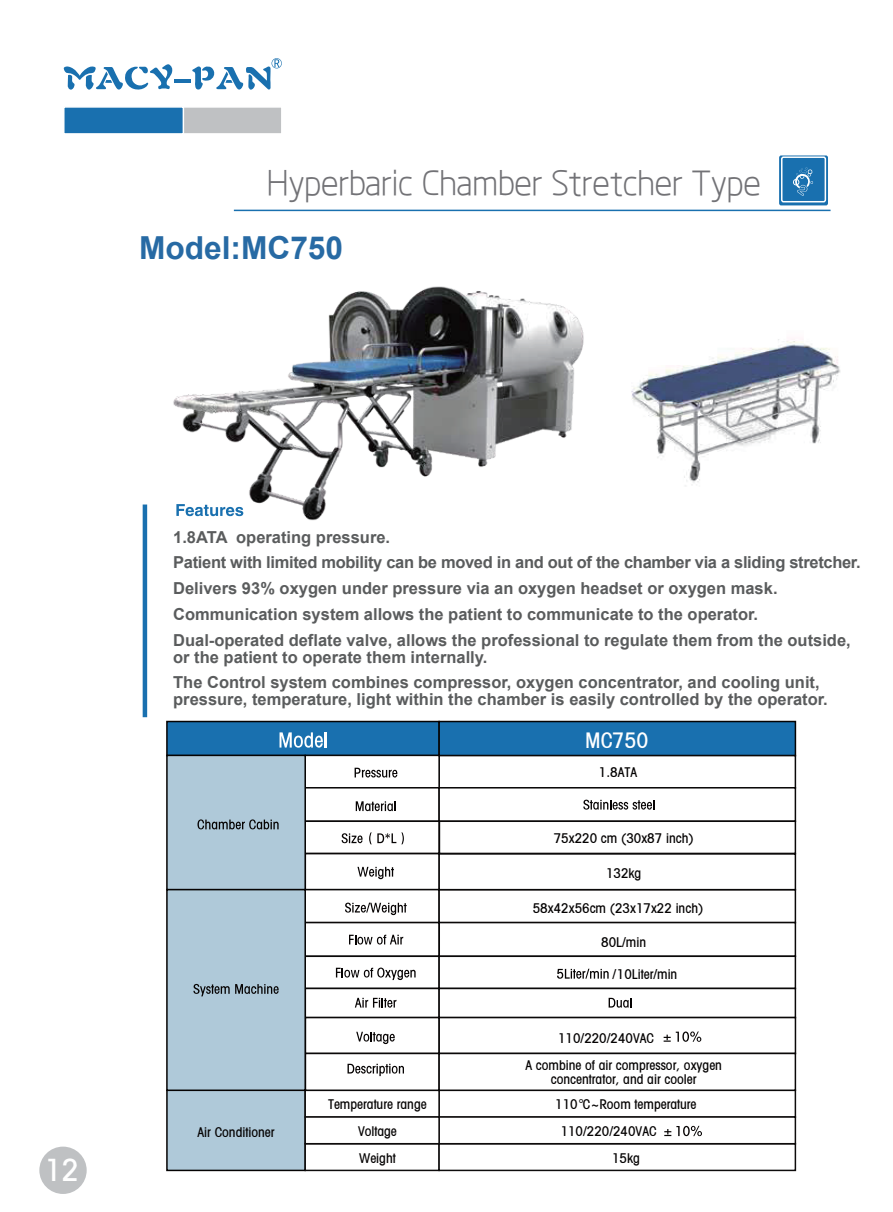
<style>
.page{position:relative;width:893px;height:1212px;background:#fff}
.page>*{position:absolute;margin:0;border:0;box-sizing:border-box;transform-origin:0 0}
.t1{font:300 36px "RTWS Yue Go Trial";letter-spacing:-.02em;color:#727276}
.t2{font:700 31.65px "Arial";color:#276aa4}
.t3{font:30.75px "J Mei Hei";color:#fff}
.t4{font:21.45px "J Mei Hei";color:#fff}
.t5{font:700 16.5px/25.8px "Arial";color:#5a5c5d}
.t6{font:13.5px/27px "J Mei Hei";color:#050303}
</style>
<div class="page">
<div style="left:166px;top:1089px;width:140px;height:82px;background:#afc9d9;border:2px solid #050303"></div>
<div style="left:304px;top:1089px;width:136px;height:29px;background:#fff;border:2px solid #0e0c0c"></div>
<div style="left:304px;top:1143px;width:136px;height:28px;background:#fff;border:2px solid #0e0c0c"></div>
<div style="left:438px;top:1143px;width:358px;height:28px;background:#fff;border:2px solid #0e0c0c"></div>
<div style="left:438px;top:1116px;width:358px;height:28px;background:#fff;border:2px solid #0e0c0c"></div>
<div style="left:304px;top:1116px;width:136px;height:28px;background:#fff;border:2px solid #0e0c0c"></div>
<div style="left:779px;top:155px;width:49px;height:50px;background:#1970af;border-radius:2px"></div>
<div style="left:781px;top:156px;width:45px;height:46px;border:2px solid #fff;border-radius:2px"></div>
<hr style="left:234px;top:210px;width:596px;height:1px;background:#1970af">
<div style="left:166px;top:721px;width:274px;height:35px;background:#1970af;border:2px solid #050303"></div>
<div style="left:438px;top:721px;width:358px;height:35px;background:#1970af;border:2px solid #050303"></div>
<div style="left:438px;top:755px;width:358px;height:33px;background:#fff;border:2px solid #0a0808"></div>
<div style="left:304px;top:755px;width:136px;height:33px;background:#fff;border:2px solid #0a0808"></div>
<div style="left:304px;top:787px;width:136px;height:35px;background:#fff;border:2px solid #0a0808"></div>
<div style="left:304px;top:820px;width:136px;height:34px;background:#fff;border:2px solid #0a0808"></div>
<div style="left:305px;top:853px;width:135px;height:37px;background:#fff;border:2px solid #0a0808"></div>
<div style="left:304px;top:889px;width:136px;height:34px;background:#fff;border:2px solid #0a0808"></div>
<div style="left:304px;top:922px;width:136px;height:35px;background:#fff;border:2px solid #0a0808"></div>
<div style="left:304px;top:955px;width:136px;height:34px;background:#fff;border:2px solid #0a0808"></div>
<div style="left:305px;top:988px;width:135px;height:30px;background:#fff;border:2px solid #0a0808"></div>
<div style="left:305px;top:1017px;width:135px;height:37px;background:#fff;border:2px solid #0a0808"></div>
<div style="left:438px;top:787px;width:358px;height:35px;background:#fff;border:2px solid #0a0808"></div>
<div style="left:438px;top:889px;width:358px;height:34px;background:#fff"></div>
<div style="left:438px;top:922px;width:358px;height:35px;background:#fff;border:2px solid #0a0808"></div>
<div style="left:438px;top:955px;width:358px;height:34px;background:#fff;border:2px solid #0a0808"></div>
<div style="left:438px;top:988px;width:358px;height:30px;background:#fff;border:2px solid #0a0808"></div>
<div style="left:438px;top:1017px;width:358px;height:37px;background:#fff;border:2px solid #0a0808"></div>
<div style="left:305px;top:1053px;width:135px;height:38px;background:#fff;border:2px solid #0a0808"></div>
<div style="left:438px;top:1053px;width:358px;height:38px;background:#fff;border:2px solid #0a0808"></div>
<div style="left:439px;top:820px;width:357px;height:34px;background:#fff;border:2px solid #0a0808"></div>
<div style="left:438px;top:853px;width:358px;height:37px;background:#fff;border:2px solid #0a0808"></div>
<div style="left:166px;top:755px;width:140px;height:135px;background:#afc9d9;border:2px solid #050303"></div>
<div style="left:166px;top:889px;width:140px;height:202px;background:#afc9d9;border:2px solid #050303"></div>
<svg style="left:280px;top:732px;width:47px;height:16px"></svg>
<svg style="left:355px;top:768px;width:42px;height:9px"></svg>
<svg style="left:356px;top:801px;width:40px;height:10px"></svg>
<svg style="left:342px;top:833px;width:21px;height:10px"></svg>
<svg style="left:369px;top:832px;width:35px;height:12px"></svg>
<svg style="left:357px;top:867px;width:37px;height:12px"></svg>
<svg style="left:345px;top:902px;width:62px;height:13px"></svg>
<svg style="left:349px;top:935px;width:54px;height:9px"></svg>
<svg style="left:336px;top:967px;width:80px;height:13px"></svg>
<svg style="left:355px;top:998px;width:41px;height:9px"></svg>
<svg style="left:356px;top:1032px;width:39px;height:12px"></svg>
<svg style="left:583px;top:800px;width:71px;height:9px"></svg>
<svg style="left:609px;top:998px;width:22px;height:9px"></svg>
<svg style="left:347px;top:1064px;width:57px;height:12px"></svg>
<svg style="left:197px;top:819px;width:82px;height:10px"></svg>
<svg style="left:193px;top:984px;width:86px;height:12px"></svg>
<hr style="left:143px;top:504px;width:4px;height:213px;background:#1970af">
<img style="left:765px;top:339px;width:76px;height:105px">
<img style="left:142px;top:209px;width:623px;height:372px">
<svg style="left:793px;top:167px;width:20px;height:29px"></svg>
<svg style="left:664px;top:1126px;width:38px;height:10px"></svg>
<svg style="left:664px;top:1031px;width:37px;height:11px"></svg>
<svg style="left:557px;top:969px;width:52px;height:10px"></svg>
<div style="left:822px;top:1146px;width:49px;height:49px;border:2px solid #fff;border-radius:50%"></div>
<div style="left:39px;top:1146px;width:48px;height:48px;background:#bfc1c3;border-radius:50%"></div>
<div style="left:162px;top:106px;width:121px;height:29px;background:#bfc1c3;border:2px solid #fff"></div>
<div style="left:63px;top:106px;width:121px;height:29px;background:#1970af;border:2px solid #fff"></div>
<svg style="left:64px;top:64px;width:109px;height:26px"></svg>
<hr style="left:174px;top:80px;width:16px;height:3px;background:#1970af">
<svg style="left:192px;top:58px;width:90px;height:32px"></svg>
<h1 class="t1" style="left:267px;top:165px;width:496px">Hyperbaric Chamber Stretcher Type</h1>
<h2 class="t2" style="left:139px;top:226px;width:206px">Model:MC750</h2>
<h3 class="t3" style="left:45px;top:1152px;width:36px">12</h3>
<p class="t5" style="left:173px;top:524px;width:689px">1.8ATA operating pressure.<br>Patient with limited mobility can be moved in and out of the chamber via a sliding stretcher.<br>Delivers 93% oxygen under pressure via an oxygen headset or oxygen mask.<br>Communication system allows the patient to communicate to the operator.<br>Dual-operated deflate valve, allows the professional to regulate them from the outside,</p>
<p class="t5" style="left:173px;top:644px;width:648px">or the patient to operate them internally.<br>The Control system combines compressor, oxygen concentrator, and cooling unit,</p>
<p class="t5" style="left:173px;top:687px;width:656px">pressure, temperature, light within the chamber is easily controlled by the operator.</p>
<h3 class="t4" style="left:585px;top:728px;width:65px">MC750</h3>
<p class="t6" style="left:599px;top:759px;width:40px">1.8ATA</p>
<p class="t6" style="left:554px;top:825px;width:141px">75x220 cm (30x87 inch)</p>
<p class="t6" style="left:606px;top:860px;width:37px">132kg</p>
<p class="t6" style="left:533px;top:895px;width:172px">58x42x56cm (23x17x22 inch)</p>
<p class="t6" style="left:601px;top:929px;width:46px">80L/min</p>
<p class="t6" style="left:612px;top:961px;width:67px">/10Liter/min</p>
<p class="t6" style="left:525px;top:1025px;width:198px;text-indent:33px">110/220/240VAC<br>A combine of air compressor, oxygen</p>
<p class="t6" style="left:551px;top:1066px;width:147px">concentrator, and air cooler</p>
<p class="t6" style="left:198px;top:1119px;width:78px">Air Conditioner</p>
<p class="t6" style="left:328px;top:1091px;width:100px">Temperature range</p>
<p class="t6" style="left:555px;top:1091px;width:143px">110℃~Room temperature</p>
<p class="t6" style="left:358px;top:1118px;width:40px">Voltage<br>Weight</p>
<p class="t6" style="left:561px;top:1118px;width:97px">110/220/240VAC</p>
<p class="t6" style="left:612px;top:1145px;width:29px">15kg</p>
</div>
